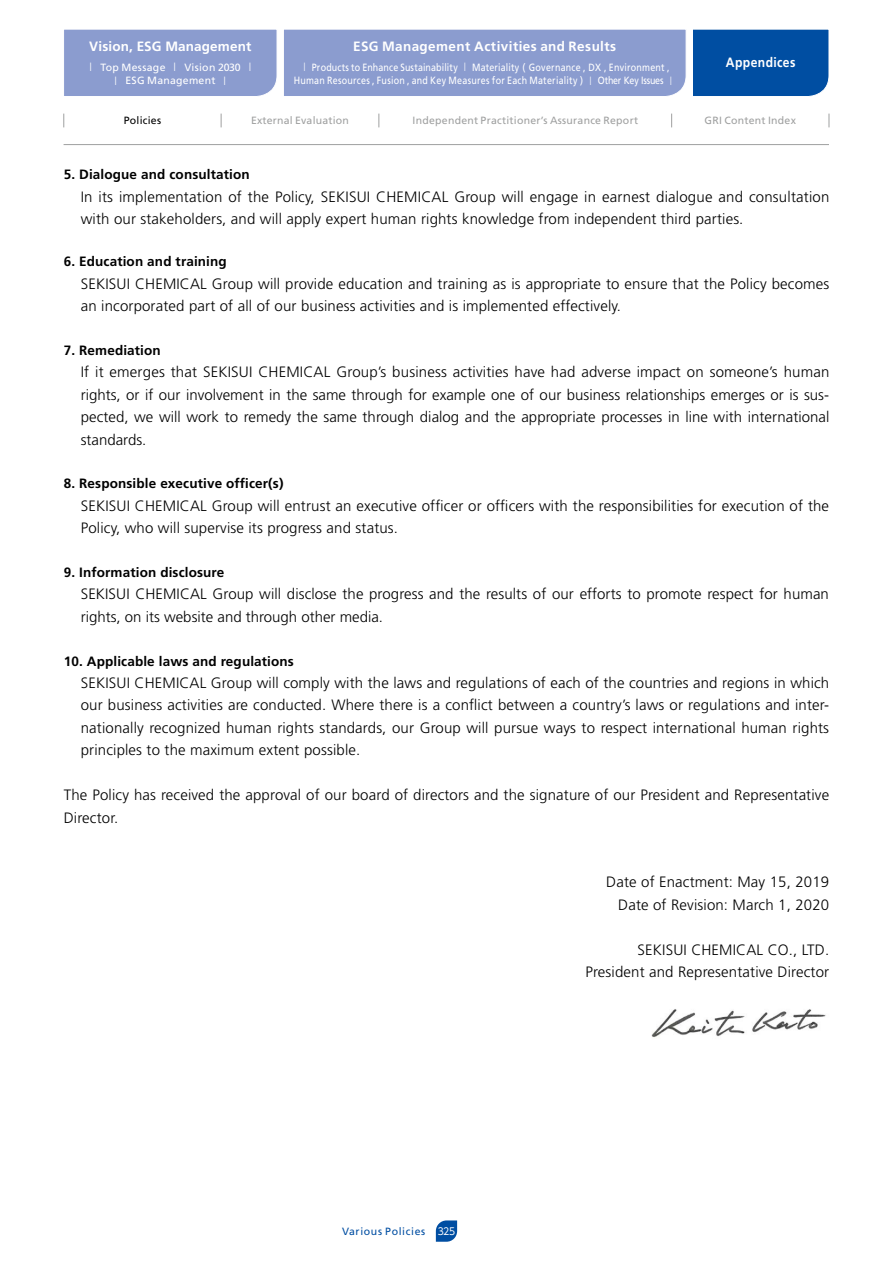
<style>
.page{position:relative;width:893px;height:1263px;background:#fff}
.page>*{position:absolute;margin:0;border:0;box-sizing:border-box;transform-origin:0 0}
.t1{font:300 15px/22.5px "Frutiger";letter-spacing:.01em;color:#000}
.t2{font:700 13.5px "Frutiger";letter-spacing:.01em;color:#000}
.t3{font:700 13.5px "Frutiger";letter-spacing:.03em;color:#fff}
.t4{font:700 13.5px "Frutiger";letter-spacing:.01em;color:#fff}
.t5{font:700 13.5px "Frutiger";letter-spacing:.03em;color:#fff;scale:.9 1}
.t6{font:10.5px "Frutiger";letter-spacing:.025em;color:#fff;scale:.85 1}
.t7{font:10.5px "Frutiger";letter-spacing:.025em;color:#9fa0a0}
.t8{font:10.5px "Frutiger";letter-spacing:.025em;color:#fff}
.t9{font:10.5px "Frutiger";letter-spacing:.06em;color:#004ea2}
.t10{font:10.5px "Frutiger";letter-spacing:.025em;color:#000}
.t11{font:9.75px "UD Shin Go Pro";color:#fff;scale:.95 1}
.t12{font:8.4px "UD Shin Go Pro";color:#fff;scale:1.25 1}
.t13{font:8.4px "UD Shin Go Pro";color:#fff;scale:1.06 1}
.s1{font-family:"UD Shin Go Pro";font-size:8.4px}
</style>
<div class="page">
<svg style="left:436px;top:1220px;width:21px;height:22px"></svg>
<div style="left:64px;top:29px;width:213px;height:67px;background:#8b9ccf"></div>
<div style="left:693px;top:29px;width:136px;height:68px;background:#004ea2"></div>
<div style="left:284px;top:29px;width:402px;height:67px;background:#8b9ccf"></div>
<hr style="left:64px;top:144px;width:765px;height:1px;background:#9fa0a0">
<svg style="left:221px;top:114px;width:1px;height:13px"></svg>
<svg style="left:671px;top:114px;width:1px;height:13px"></svg>
<svg style="left:379px;top:114px;width:1px;height:13px"></svg>
<svg style="left:829px;top:114px;width:1px;height:13px"></svg>
<svg style="left:64px;top:114px;width:1px;height:13px"></svg>
<img style="left:651px;top:1009px;width:175px;height:29px">
<p class="t4" style="left:89px;top:38px;width:164px">Vision, ESG Management</p>
<p class="t12" style="left:245px;top:60px;width:10px">|</p>
<p class="t12" style="left:85px;top:60px;width:10px">｜</p>
<p class="t12" style="left:169px;top:60px;width:10px">｜</p>
<p class="t8" style="left:184px;top:61px;width:58px">Vision 2030</p>
<p class="t8" style="left:100px;top:61px;width:67px">Top Message</p>
<p class="t3" style="left:353px;top:38px;width:264px">ESG Management Activities and Results</p>
<p class="t6" style="left:472px;top:61px;width:234px">Materiality ( Governance , DX , Environment ,</p>
<p class="t13" style="left:300px;top:60px;width:10px">｜</p>
<p class="t13" style="left:461px;top:60px;width:10px">｜</p>
<p class="t6" style="left:312px;top:61px;width:173px">Products to Enhance Sustainability</p>
<p class="t12" style="left:111px;top:74px;width:10px">｜</p>
<p class="t8" style="left:125px;top:75px;width:92px">ESG Management</p>
<p class="t12" style="left:219px;top:74px;width:10px">|</p>
<p class="t6" style="left:294px;top:75px;width:436px">Human Resources , Fusion , and Key Measures for Each Materiality ) <span class="s1">｜</span> Other Key Issues</p>
<p class="t13" style="left:666px;top:74px;width:10px">|</p>
<p class="t10" style="left:124px;top:114px;width:39px">Policies</p>
<p class="t7" style="left:251px;top:114px;width:99px">External Evaluation</p>
<p class="t7" style="left:413px;top:114px;width:227px">Independent Practitioner s’ Assurance Report</p>
<p class="t5" style="left:726px;top:55px;width:79px">Appendices</p>
<p class="t7" style="left:705px;top:114px;width:93px">GRI Content Index</p>
<p class="t2" style="left:64px;top:167px;width:187px">5. Dialogue and consultation</p>
<p class="t1" style="left:81px;top:185px;width:750px">In its implementation of the Policy, SEKISUI CHEMICAL Group will engage in earnest dialogue and consultation with our stakeholders, and will apply expert human rights knowledge from independent third parties.</p>
<p class="t2" style="left:64px;top:254px;width:165px">6. Education and training</p>
<p class="t1" style="left:81px;top:272px;width:750px">SEKISUI CHEMICAL Group will provide education and training as is appropriate to ensure that the Policy becomes an incorporated part of all of our business activities and is implemented effectively.</p>
<p class="t2" style="left:64px;top:342px;width:99px">7. Remediation</p>
<p class="t1" style="left:81px;top:361px;width:750px">If it emerges that SEKISUI CHEMICAL Group s’ business activities have had adverse impact on someone s’ human</p>
<p class="t1" style="left:81px;top:406px;width:750px">pected, we will work to remedy the same through dialog and the appropriate processes in line with international</p>
<p class="t1" style="left:81px;top:383px;width:750px">rights, or if our involvement in the same through for example one of our business relationships emerges or is sus-</p>
<p class="t1" style="left:81px;top:428px;width:67px">standards.</p>
<p class="t2" style="left:64px;top:476px;width:221px">8. Responsible executive officer (s(</p>
<p class="t1" style="left:81px;top:494px;width:750px">SEKISUI CHEMICAL Group will entrust an executive officer or officers with the responsibilities for execution of the<br>Policy, who will supervise its progress and status.</p>
<p class="t2" style="left:64px;top:564px;width:162px">9. Information disclosure</p>
<p class="t1" style="left:81px;top:583px;width:750px">SEKISUI CHEMICAL Group will disclose the progress and the results of our efforts to promote respect for human rights, on its website and through other media.</p>
<p class="t2" style="left:64px;top:653px;width:232px">10. Applicable laws and regulations</p>
<p class="t1" style="left:81px;top:671px;width:750px">SEKISUI CHEMICAL Group will comply with the laws and regulations of each of the countries and regions in which</p>
<p class="t1" style="left:81px;top:716px;width:750px">nationally recognized human rights standards, our Group will pursue ways to respect international human rights</p>
<p class="t1" style="left:81px;top:694px;width:750px">our business activities are conducted. Where there is a conflict between a country s’ laws or regulations and inter-</p>
<p class="t1" style="left:81px;top:739px;width:281px">principles to the maximum extent possible.</p>
<p class="t1" style="left:64px;top:784px;width:767px">The Policy has received the approval of our board of directors and the signature of our President and Representative<br>Director.</p>
<p class="t9" style="left:342px;top:1225px;width:85px">Various Policies</p>
<p class="t11" style="left:438px;top:1223px;width:20px">325</p>
<p class="t1" style="left:606px;top:871px;width:224px;text-align:right">Date of Enactment: May 15, 2019<br>Date of Revision: March 1, 2020</p>
<p class="t1" style="left:585px;top:938px;width:245px;text-align:right">SEKISUI CHEMICAL CO., LTD.<br>President and Representative Director</p>
</div>
